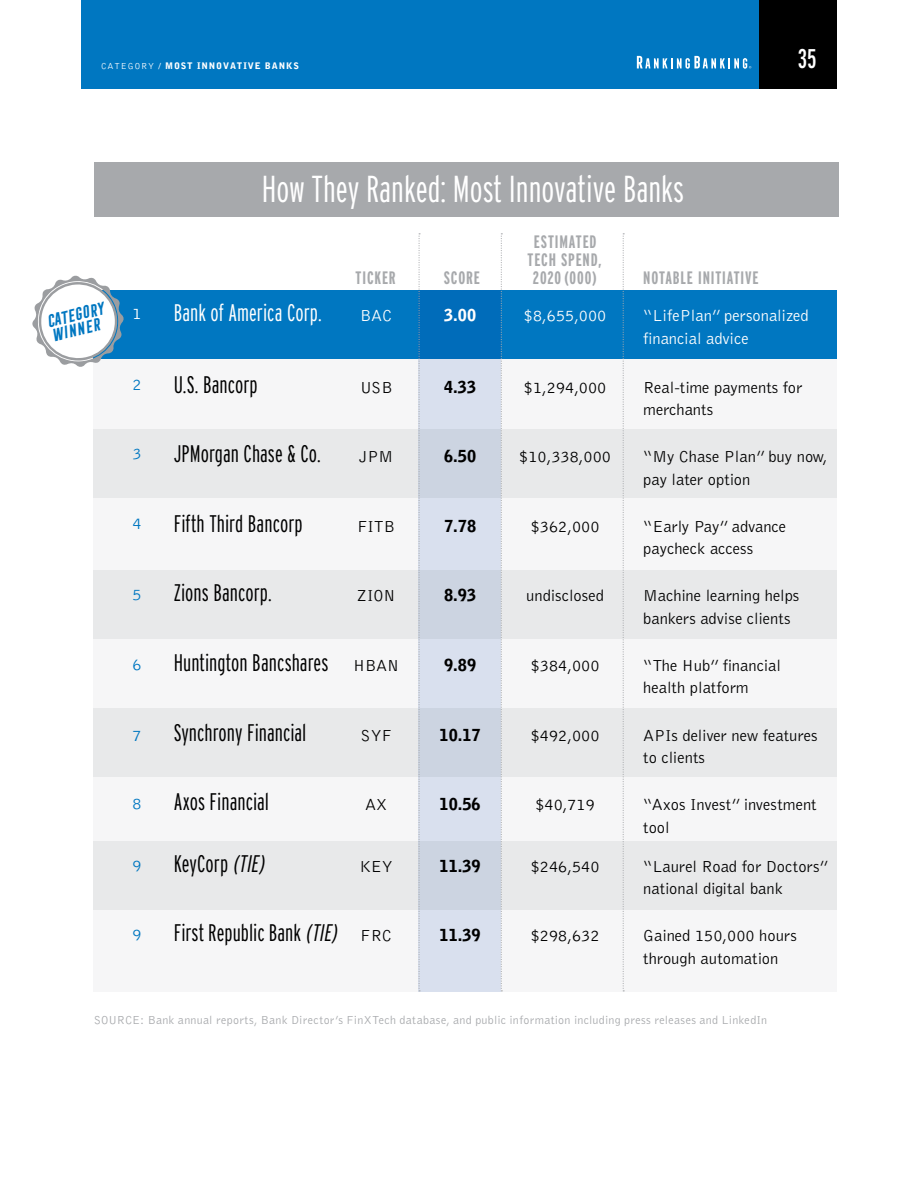
<style>
.page{position:relative;width:918px;height:1188px;background:#fff}
.page>*{position:absolute;margin:0;border:0;box-sizing:border-box;transform-origin:0 0}
.t1{font:300 extra-condensed 37.5px "Interstate";color:#fff}
.t2{font:extra-condensed 27px "Interstate";color:#fff}
.t3{font:300 extra-condensed 24px "Interstate";color:#000}
.t4{font:300 extra-condensed 24px "Interstate";letter-spacing:.005em;color:#fff}
.t5{font:700 extra-condensed 18px "Interstate";letter-spacing:.05em;color:#a7a9ac}
.t6{font:300 16.5px/22.5px "Bell Gothic";color:#000}
.t7{font:300 16.5px/22.5px "Bell Gothic";color:#fff}
.t8{font:900 16.5px "Bell Gothic";color:#000}
.t9{font:300 16.5px "Bell Gothic";color:#0077c1}
.t10{font:900 16.5px "Bell Gothic";color:#fff}
.t11{font:italic 700 16.35px "Frontage Condensed";color:#0077c1}
.t12{font:300 12px "Bell Gothic";letter-spacing:.025em;color:#a7a9ac}
.Question{font:900 9px "Bell Gothic";letter-spacing:.1em;color:#fff}
.s1{font-weight:300}
.s2{font-family:"Bell Gothic";font-stretch:normal;font-size:16.5px}
.s3{font-style:italic}
</style>
<div class="page">
<div style="left:94px;top:327px;width:743px;height:664px;background:#f6f6f7"></div>
<div style="left:94px;top:429px;width:743px;height:69px;background:#e8e9ea"></div>
<div style="left:94px;top:570px;width:743px;height:69px;background:#e8e9ea"></div>
<div style="left:94px;top:708px;width:743px;height:68px;background:#e8e9ea"></div>
<div style="left:94px;top:841px;width:743px;height:69px;background:#e8e9ea"></div>
<div style="left:94px;top:290px;width:743px;height:68px;background:#0077c1"></div>
<div style="left:94px;top:162px;width:745px;height:55px;background:#a7a9ac"></div>
<svg style="left:32px;top:275px;width:92px;height:92px"></svg>
<svg style="left:420px;top:290px;width:81px;height:701px;fill:#d9e0ee"></svg>
<svg style="left:623px;top:233px;width:1px;height:758px"></svg>
<svg style="left:501px;top:233px;width:1px;height:758px"></svg>
<svg style="left:419px;top:233px;width:1px;height:758px"></svg>
<div style="left:81px;top:0;width:756px;height:89px;background:#0077c1"></div>
<div style="left:760px;top:0;width:77px;height:89px;background:#000"></div>
<svg style="left:637px;top:56px;width:114px;height:13px"></svg>
<p class="Question" style="left:101px;top:60px;width:199px"><span class="s1">CATEGORY /</span> MOST INNOVATIVE BANKS</p>
<h2 class="t2" style="left:798px;top:43px;width:20px">35</h2>
<p class="t1" style="left:262px;top:167px;width:424px">How They Ranked: Most Innovative Banks</p>
<p class="t5" style="left:534px;top:232px;width:64px">ESTIMATED</p>
<p class="t5" style="left:528px;top:250px;width:76px">TECH SPEND,</p>
<p class="t5" style="left:356px;top:268px;width:42px">TICKER</p>
<p class="t5" style="left:444px;top:268px;width:38px">SCORE</p>
<p class="t5" style="left:533px;top:268px;width:65px">2020 (000)</p>
<p class="t5" style="left:643px;top:268px;width:117px">NOTABLE INITIATIVE</p>
<p class="t11" style="left:44px;top:313px;width:61px;rotate:-13deg">category</p>
<p class="t11" style="left:49px;top:327px;width:52px;rotate:-13deg">winner</p>
<p class="t7" style="left:132px;top:302px;width:11px">1</p>
<p class="t9" style="left:132px;top:375px;width:11px">2</p>
<p class="t9" style="left:132px;top:445px;width:11px">3</p>
<p class="t9" style="left:132px;top:515px;width:11px">4</p>
<p class="t9" style="left:132px;top:586px;width:11px">5</p>
<p class="t9" style="left:132px;top:655px;width:11px">6</p>
<p class="t9" style="left:132px;top:726px;width:11px">7</p>
<p class="t9" style="left:132px;top:795px;width:11px">8</p>
<p class="t9" style="left:132px;top:857px;width:11px">9</p>
<p class="t9" style="left:132px;top:926px;width:11px">9</p>
<p class="t4" style="left:174px;top:299px;width:149px">Bank of America Corp.</p>
<p class="t7" style="left:360px;top:305px;width:34px">BAC</p>
<p class="t10" style="left:444px;top:306px;width:34px">3.00</p>
<p class="t7" style="left:524px;top:305px;width:84px">$8,655,000</p>
<p class="t7" style="left:643px;top:305px;width:167px">“LifePlan” personalized financial advice</p>
<p class="t3" style="left:174px;top:371px;width:86px">U.S. Bancorp</p>
<p class="t6" style="left:360px;top:376px;width:34px">USB</p>
<p class="t8" style="left:444px;top:377px;width:34px">4.33</p>
<p class="t6" style="left:524px;top:376px;width:84px">$1,294,000</p>
<p class="t6" style="left:643px;top:376px;width:161px">Real-time payments for merchants</p>
<p class="t3" style="left:174px;top:440px;width:148px">JPMorgan Chase &amp; Co.</p>
<p class="t6" style="left:359px;top:446px;width:35px">JPM</p>
<p class="t8" style="left:444px;top:447px;width:34px">6.50</p>
<p class="t6" style="left:519px;top:446px;width:93px">$10,338,000</p>
<p class="t6" style="left:643px;top:446px;width:186px">“My Chase Plan” buy now, pay later option</p>
<p class="t3" style="left:174px;top:510px;width:130px">Fifth Third Bancorp</p>
<p class="t6" style="left:357px;top:515px;width:39px">FITB</p>
<p class="t8" style="left:444px;top:516px;width:34px">7.78</p>
<p class="t6" style="left:531px;top:515px;width:70px">$362,000</p>
<p class="t6" style="left:643px;top:515px;width:145px">“Early Pay” advance paycheck access</p>
<p class="t3" style="left:174px;top:579px;width:99px">Zions Bancorp.</p>
<p class="t6" style="left:357px;top:585px;width:40px">ZION</p>
<p class="t8" style="left:444px;top:586px;width:34px">8.93</p>
<p class="t6" style="left:526px;top:585px;width:79px">undisclosed</p>
<p class="t6" style="left:643px;top:585px;width:158px">Machine learning helps bankers advise clients</p>
<p class="t3" style="left:174px;top:649px;width:227px">Huntington Bancshares <span class="s2">HBAN</span></p>
<p class="t8" style="left:444px;top:655px;width:34px">9.89</p>
<p class="t6" style="left:531px;top:655px;width:70px">$384,000</p>
<p class="t6" style="left:643px;top:655px;width:139px">“The Hub” financial health platform</p>
<p class="t3" style="left:174px;top:719px;width:134px">Synchrony Financial</p>
<p class="t6" style="left:361px;top:724px;width:33px">SYF</p>
<p class="t8" style="left:440px;top:725px;width:43px">10.17</p>
<p class="t6" style="left:531px;top:724px;width:70px">$492,000</p>
<p class="t6" style="left:643px;top:724px;width:176px">APIs deliver new features to clients</p>
<p class="t3" style="left:174px;top:788px;width:97px">Axos Financial</p>
<p class="t6" style="left:365px;top:794px;width:24px">AX</p>
<p class="t8" style="left:440px;top:795px;width:43px">10.56</p>
<p class="t6" style="left:535px;top:794px;width:61px">$40,719</p>
<p class="t6" style="left:643px;top:794px;width:175px">“Axos Invest” investment tool</p>
<p class="t3" style="left:174px;top:850px;width:96px">KeyCorp <span class="s3">(TIE)</span></p>
<p class="t6" style="left:360px;top:855px;width:35px">KEY</p>
<p class="t8" style="left:440px;top:856px;width:43px">11.39</p>
<p class="t6" style="left:531px;top:855px;width:70px">$246,540</p>
<p class="t6" style="left:643px;top:855px;width:187px">“Laurel Road for Doctors” national digital bank</p>
<p class="t3" style="left:174px;top:919px;width:220px">First Republic Bank <span class="s3">(TIE)</span> <span class="s2">FRC</span></p>
<p class="t8" style="left:440px;top:926px;width:43px">11.39</p>
<p class="t6" style="left:531px;top:925px;width:70px">$298,632</p>
<p class="t6" style="left:643px;top:925px;width:155px">Gained 150,000 hours through automation</p>
<p class="t12" style="left:94px;top:1014px;width:675px">SOURCE: Bank annual reports, Bank Director’s FinXTech database, and public information including press releases and LinkedIn</p>
</div>
